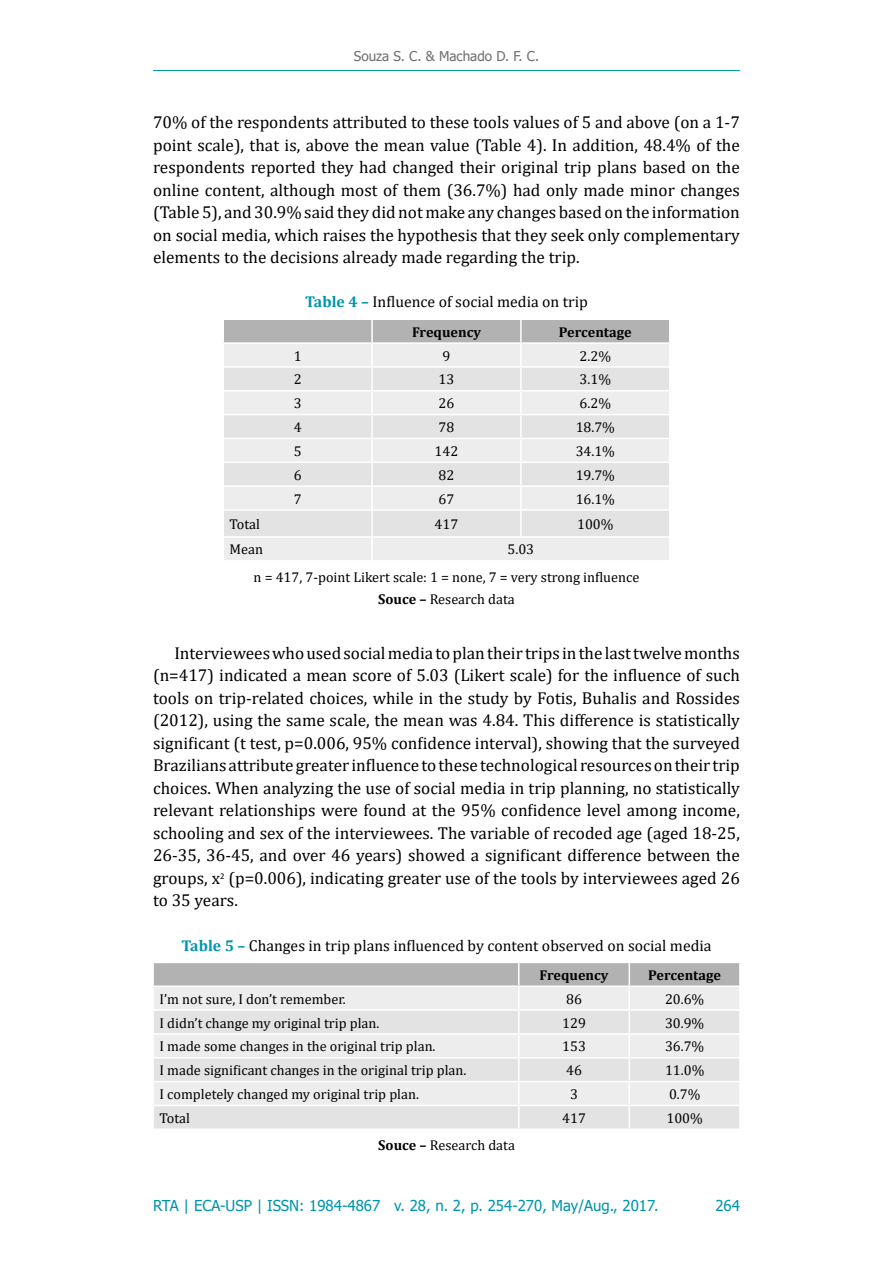
<style>
.page{position:relative;width:893px;height:1263px;background:#fff}
.page>*{position:absolute;margin:0;border:0;box-sizing:border-box;transform-origin:0 0}
.t1{font:17.25px/22.5px "Cambria";color:#000;text-align:justify}
.t2{font:15.75px "Cambria";color:#000}
.t3{font:15px "Tahoma";color:#0095ad}
.t4{font:14.25px/27.6px "Cambria";color:#000}
.t5{font:700 14.25px "Cambria";color:#000}
.t6{font:13.5px "Tahoma";color:#706f6f}
.s1{font-weight:700;color:#0095ad}
.s2{font-weight:700}
</style>
<div class="page">
<hr style="left:153px;top:70px;width:587px;height:1px;background:#0095ad">
<svg style="left:223px;top:320px;width:447px;height:240px;background:#e4e4e4"></svg>
<hr style="left:222px;top:536px;width:150px;height:2px;background:#fff">
<hr style="left:372px;top:536px;width:149px;height:2px;background:#fff">
<hr style="left:521px;top:536px;width:149px;height:2px;background:#fff">
<svg style="left:154px;top:963px;width:585px;height:165px;background:#e0e0e0"></svg>
<hr style="left:152px;top:985px;width:367px;height:2px;background:#fff">
<hr style="left:519px;top:985px;width:110px;height:2px;background:#fff">
<hr style="left:629px;top:985px;width:112px;height:2px;background:#fff">
<hr style="left:152px;top:1009px;width:367px;height:2px;background:#fff">
<hr style="left:519px;top:1009px;width:110px;height:2px;background:#fff">
<hr style="left:629px;top:1009px;width:112px;height:2px;background:#fff">
<hr style="left:152px;top:1033px;width:367px;height:2px;background:#fff">
<hr style="left:519px;top:1033px;width:110px;height:2px;background:#fff">
<hr style="left:629px;top:1033px;width:112px;height:2px;background:#fff">
<hr style="left:152px;top:1057px;width:367px;height:1px;background:#fff">
<hr style="left:519px;top:1057px;width:110px;height:1px;background:#fff">
<hr style="left:629px;top:1057px;width:112px;height:1px;background:#fff">
<hr style="left:152px;top:1081px;width:367px;height:1px;background:#fff">
<hr style="left:519px;top:1081px;width:110px;height:1px;background:#fff">
<hr style="left:629px;top:1081px;width:112px;height:1px;background:#fff">
<hr style="left:152px;top:1105px;width:367px;height:1px;background:#fff">
<hr style="left:519px;top:1105px;width:110px;height:1px;background:#fff">
<hr style="left:629px;top:1105px;width:112px;height:1px;background:#fff">
<p class="t6" style="left:354px;top:47px;width:187px">Souza S. C. &amp; Machado D. F. C.</p>
<p class="t1" style="left:153px;top:111px;width:588px">70% of the respondents attributed to these tools values of 5 and above (on a 1-7 point scale), that is, above the mean value (Table 4). In addition, 48.4% of the respondents reported they had changed their original trip plans based on the online content, although most of them (36.7%) had only made minor changes (Table 5), and 30.9% said they did not make any changes based on the information on social media, which raises the hypothesis that they seek only complementary elements to the decisions already made regarding the trip.</p>
<p class="t2" style="left:305px;top:293px;width:284px"><span class="s1">Table 4 –</span> Influence of social media on trip</p>
<p class="t5" style="left:412px;top:322px;width:70px">Frequency</p>
<p class="t5" style="left:559px;top:322px;width:74px">Percentage</p>
<p class="t4" style="left:294px;top:342px;width:9px">1</p>
<p class="t4" style="left:443px;top:342px;width:9px">9</p>
<p class="t4" style="left:580px;top:342px;width:33px">2.2%</p>
<p class="t4" style="left:294px;top:366px;width:9px">2</p>
<p class="t4" style="left:439px;top:366px;width:17px">13</p>
<p class="t4" style="left:580px;top:366px;width:33px">3.1%</p>
<p class="t4" style="left:294px;top:389px;width:9px">3</p>
<p class="t4" style="left:439px;top:389px;width:17px">26</p>
<p class="t4" style="left:580px;top:389px;width:33px">6.2%</p>
<p class="t4" style="left:294px;top:413px;width:9px">4</p>
<p class="t4" style="left:439px;top:413px;width:17px">78</p>
<p class="t4" style="left:576px;top:413px;width:41px">18.7%</p>
<p class="t4" style="left:294px;top:437px;width:9px">5</p>
<p class="t4" style="left:435px;top:437px;width:25px">142</p>
<p class="t4" style="left:576px;top:437px;width:41px">34.1%</p>
<p class="t4" style="left:294px;top:461px;width:9px">6</p>
<p class="t4" style="left:439px;top:461px;width:17px">82</p>
<p class="t4" style="left:576px;top:461px;width:41px">19.7%</p>
<p class="t4" style="left:294px;top:485px;width:9px">7</p>
<p class="t4" style="left:439px;top:485px;width:17px">67</p>
<p class="t4" style="left:576px;top:485px;width:41px">16.1%</p>
<p class="t4" style="left:230px;top:510px;width:32px">Total</p>
<p class="t4" style="left:435px;top:510px;width:25px">417</p>
<p class="t4" style="left:577px;top:510px;width:38px">100%</p>
<p class="t4" style="left:230px;top:536px;width:35px">Mean</p>
<p class="t4" style="left:254px;top:536px;width:387px;text-indent:254px">5.03<br>n = 417, 7-point Likert scale: 1 = none, 7 = very strong influence</p>
<p class="t4" style="left:378px;top:585px;width:138px"><span class="s2">Souce –</span> Research data</p>
<p class="t1" style="left:153px;top:641px;width:588px;text-indent:21px">Interviewees who used social media to plan their trips in the last twelve months (n=417) indicated a mean score of 5.03 (Likert scale) for the influence of such tools on trip-related choices, while in the study by Fotis, Buhalis and Rossides (2012), using the same scale, the mean was 4.84. This difference is statistically significant (t test, p=0.006, 95% confidence interval), showing that the surveyed Brazilians attribute greater influence to these technological resources on their trip choices. When analyzing the use of social media in trip planning, no statistically relevant relationships were found at the 95% confidence level among income, schooling and sex of the interviewees. The variable of recoded age (aged 18-25, 26-35, 36-45, and over 46 years) showed a significant difference between the groups, x<sup>2</sup> (p=0.006), indicating greater use of the tools by interviewees aged 26 to 35 years.</p>
<p class="t2" style="left:181px;top:936px;width:532px"><span class="s1">Table 5 –</span> Changes in trip plans influenced by content observed on social media</p>
<p class="t5" style="left:540px;top:965px;width:70px">Frequency</p>
<p class="t5" style="left:648px;top:965px;width:74px">Percentage</p>
<p class="t4" style="left:159px;top:985px;width:188px">I’m not sure, I don’t remember.</p>
<p class="t4" style="left:566px;top:985px;width:17px">86</p>
<p class="t4" style="left:665px;top:985px;width:41px">20.6%</p>
<p class="t4" style="left:159px;top:1009px;width:221px">I didn’t change my original trip plan.</p>
<p class="t4" style="left:562px;top:1009px;width:25px">129</p>
<p class="t4" style="left:665px;top:1009px;width:41px">30.9%</p>
<p class="t4" style="left:159px;top:1033px;width:278px">I made some changes in the original trip plan.</p>
<p class="t4" style="left:562px;top:1033px;width:25px">153</p>
<p class="t4" style="left:665px;top:1033px;width:41px">36.7%</p>
<p class="t4" style="left:160px;top:1056px;width:308px">I made significant changes in the original trip plan.</p>
<p class="t4" style="left:566px;top:1056px;width:17px">46</p>
<p class="t4" style="left:665px;top:1056px;width:41px">11.0%</p>
<p class="t4" style="left:160px;top:1080px;width:261px">I completely changed my original trip plan.</p>
<p class="t4" style="left:570px;top:1080px;width:9px">3</p>
<p class="t4" style="left:669px;top:1080px;width:33px">0.7%</p>
<p class="t4" style="left:160px;top:1104px;width:32px">Total</p>
<p class="t4" style="left:562px;top:1104px;width:25px">417</p>
<p class="t4" style="left:666px;top:1104px;width:38px">100%</p>
<p class="t4" style="left:378px;top:1132px;width:138px"><span class="s2">Souce –</span> Research data</p>
<p class="t3" style="left:153px;top:1196px;width:507px">RTA | ECA-USP | ISSN: 1984-4867 v. 28, n. 2, p. 254-270, May/Aug., 2017.</p>
<p class="t3" style="left:715px;top:1196px;width:26px">264</p>
</div>
